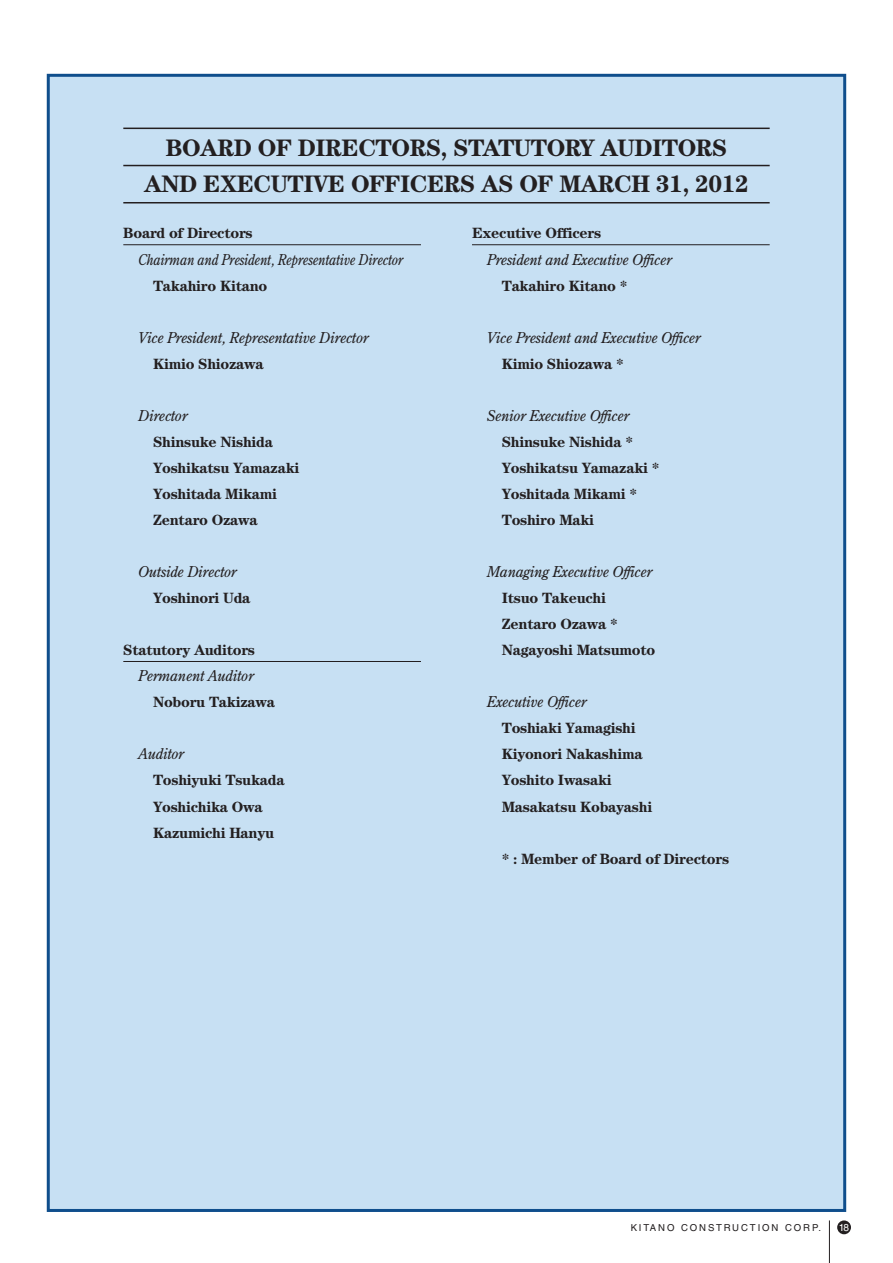
<style>
.page{position:relative;width:893px;height:1263px;background:#fff}
.page>*{position:absolute;margin:0;border:0;box-sizing:border-box;transform-origin:0 0}
.t1{font:700 23.85px/36.9px "Century Std";letter-spacing:-.02em;color:#231f20;text-align:center}
.t2{font:700 14.85px/26.1px "Century Std";letter-spacing:-.02em;color:#231f20}
.t3{font:italic 14.85px "Century Old Style Std";letter-spacing:-.02em;color:#231f20}
.t4{font:italic 14.85px "Century Old Style Std";letter-spacing:-.02em;color:#231f20;scale:.9 1}
.t5{font:10.05px "Helvetica LT Std";color:#fff}
.t6{font:9.6px "Helvetica LT Std";letter-spacing:.2em;color:#231f20}
</style>
<div class="page">
<div style="left:47px;top:74px;width:799px;height:1138px;background:#c7e0f3;border:3px solid #0f4e8c"></div>
<div style="left:837px;top:1220px;width:14px;height:14px;background:#231f20;border-radius:50%"></div>
<hr style="left:829px;top:1220px;width:1px;height:43px;background:#231f20">
<hr style="left:123px;top:128px;width:647px;height:1px;background:#231f20">
<hr style="left:123px;top:165px;width:647px;height:1px;background:#231f20">
<hr style="left:123px;top:202px;width:647px;height:1px;background:#231f20">
<hr style="left:123px;top:244px;width:298px;height:1px;background:#231f20">
<hr style="left:123px;top:661px;width:298px;height:1px;background:#231f20">
<hr style="left:472px;top:244px;width:298px;height:1px;background:#231f20">
<h1 class="t1" style="left:144px;top:129px;width:606px">BOARD OF DIRECTORS, STATUTORY AUDITORS<br>AND EXECUTIVE OFFICERS AS OF MARCH 31, 2012</h1>
<p class="t2" style="left:123px;top:220px;width:131px">Board of Directors</p>
<p class="t4" style="left:138px;top:250px;width:296px">Chairman and President, Representative Director</p>
<p class="t2" style="left:153px;top:272px;width:116px">Takahiro Kitano</p>
<p class="t2" style="left:472px;top:220px;width:131px">Executive Officers</p>
<p class="t3" style="left:487px;top:250px;width:187px">President and Executive Officer</p>
<p class="t2" style="left:502px;top:272px;width:127px">Takahiro Kitano *</p>
<p class="t3" style="left:138px;top:328px;width:232px">Vice President, Representative Director</p>
<p class="t2" style="left:153px;top:350px;width:112px">Kimio Shiozawa</p>
<p class="t3" style="left:138px;top:406px;width:51px">Director</p>
<p class="t2" style="left:153px;top:428px;width:148px">Shinsuke Nishida<br>Yoshikatsu Yamazaki<br>Yoshitada Mikami<br>Zentaro Ozawa</p>
<p class="t3" style="left:138px;top:562px;width:100px">Outside Director</p>
<p class="t2" style="left:153px;top:585px;width:99px">Yoshinori Uda</p>
<p class="t2" style="left:123px;top:637px;width:133px">Statutory Auditors</p>
<p class="t3" style="left:138px;top:667px;width:117px">Permanent Auditor</p>
<p class="t2" style="left:153px;top:689px;width:123px">Noboru Takizawa</p>
<p class="t3" style="left:138px;top:745px;width:48px">Auditor</p>
<p class="t2" style="left:153px;top:767px;width:133px">Toshiyuki Tsukada<br>Yoshichika Owa<br>Kazumichi Hanyu</p>
<p class="t3" style="left:487px;top:328px;width:215px">Vice President and Executive Officer</p>
<p class="t2" style="left:502px;top:350px;width:124px">Kimio Shiozawa *</p>
<p class="t3" style="left:487px;top:406px;width:144px">Senior Executive Officer</p>
<p class="t2" style="left:502px;top:428px;width:159px">Shinsuke Nishida *<br>Yoshikatsu Yamazaki *<br>Yoshitada Mikami *<br>Toshiro Maki</p>
<p class="t3" style="left:487px;top:562px;width:167px">Managing Executive Officer</p>
<p class="t2" style="left:502px;top:585px;width:155px">Itsuo Takeuchi<br>Zentaro Ozawa *<br>Nagayoshi Matsumoto</p>
<p class="t3" style="left:487px;top:693px;width:101px">Executive Officer</p>
<p class="t2" style="left:502px;top:715px;width:152px">Toshiaki Yamagishi<br>Kiyonori Nakashima<br>Yoshito Iwasaki<br>Masakatsu Kobayashi</p>
<p class="t2" style="left:502px;top:845px;width:229px">* : Member of Board of Directors</p>
<p class="t6" style="left:631px;top:1221px;width:192px">KITANO CONSTRUCTION CORP.</p>
<p class="t5" style="left:839px;top:1221px;width:12px">18</p>
</div>
